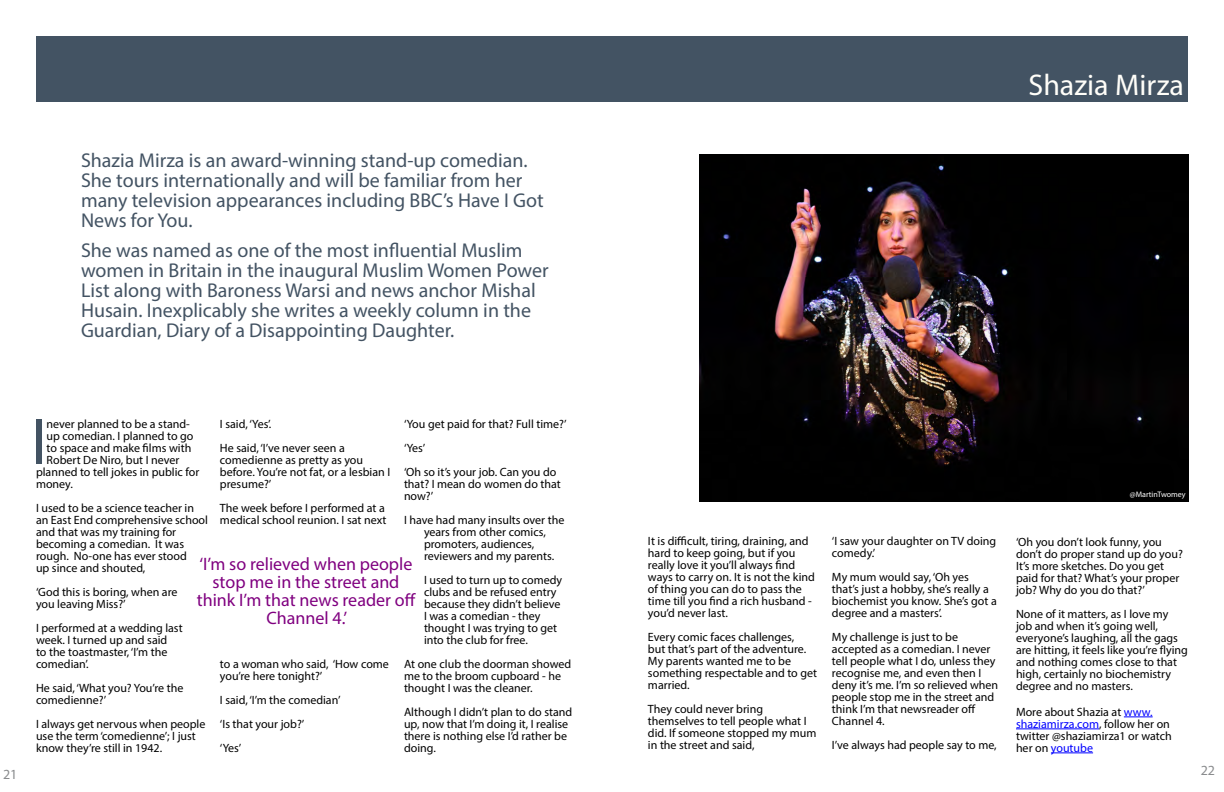
<style>
.page{position:relative;width:1224px;height:792px;background:#fff}
.page>*{position:absolute;margin:0;border:0;box-sizing:border-box;transform-origin:0 0}
.t1{font:65.4px "Myriad Pro";color:#435363}
.t2{font:30px "Myriad Pro";color:#fffef9}
.t3{font:20px/20px "Myriad Pro";color:#435363}
.t4{font:18px/18px "Myriad Pro";color:#800080;text-align:center}
.t5{font:14px "Myriad Pro";color:#8a8c8e}
.t6{font:12px/12px "Myriad Pro";color:#000}
.t7{font:8px "Myriad Pro";color:#fff}
.s1{color:#00f}
</style>
<div class="page">
<div style="left:36px;top:36px;width:540px;height:66px;background:#435363"></div>
<div style="left:576px;top:36px;width:612px;height:66px;background:#435363"></div>
<img style="left:699px;top:154px;width:490px;height:348px">
<svg style="left:1124px;top:717px;width:29px;height:1px"></svg>
<hr style="left:1016px;top:729px;width:83px;height:1px;background:#00f">
<hr style="left:1051px;top:753px;width:42px;height:1px;background:#00f">
<h3 class="t3" style="left:81px;top:150px;width:464px">Shazia Mirza is an award-winning stand-up comedian.<br>She tours internationally and will be familiar from her many television appearances including BBC’s Have I Got News for You.</h3>
<p class="t3" style="left:81px;top:240px;width:469px">She was named as one of the most influential Muslim women in Britain in the inaugural Muslim Women Power List along with Baroness Warsi and news anchor Mishal Husain. Inexplicably she writes a weekly column in the Guardian, Diary of a Disappointing Daughter.</p>
<p class="t6" style="left:404px;top:412px;width:164px;line-height:24px">‘You get paid for that? Full time?’ ‘Yes’<br>‘Oh so it’s your job. Can you do</p>
<p class="t6" style="left:404px;top:478px;width:158px">that? I mean do women do that now?’</p>
<p class="t6" style="left:424px;top:514px;width:142px;text-indent:-20px">I have had many insults over the years from other comics, promoters, audiences, reviewers and my parents.</p>
<p class="t6" style="left:424px;top:574px;width:140px">I used to turn up to comedy clubs and be refused entry because they didn’t believe<br>I was a comedian - they thought I was trying to get into the club for free.</p>
<p class="t6" style="left:404px;top:658px;width:169px">At one club the doorman showed me to the broom cupboard - he thought I was the cleaner.</p>
<p class="t6" style="left:404px;top:706px;width:170px">Although I didn’t plan to do stand up, now that I’m doing it, I realise there is nothing else I’d rather be doing.</p>
<h1 class="t1" style="left:31px;top:402px;width:17px">I</h1>
<p class="t6" style="left:47px;top:418px;width:145px">never planned to be a stand-</p>
<p class="t6" style="left:220px;top:412px;width:126px;line-height:24px">I said, ‘Yes’.<br>He said, ‘I’ve never seen a</p>
<p class="t6" style="left:220px;top:454px;width:172px">comedienne as pretty as you before. You’re not fat, or a lesbian I presume?’</p>
<p class="t6" style="left:220px;top:502px;width:168px">The week before I performed at a medical school reunion. I sat next</p>
<p class="t6" style="left:47px;top:430px;width:148px">up comedian. I planned to go</p>
<p class="t6" style="left:47px;top:442px;width:146px">to space and make films with</p>
<p class="t6" style="left:47px;top:454px;width:134px">Robert De Niro, but I never</p>
<p class="t6" style="left:36px;top:466px;width:165px">planned to tell jokes in public for</p>
<p class="t6" style="left:36px;top:478px;width:38px">money.</p>
<p class="t6" style="left:36px;top:502px;width:174px">I used to be a science teacher in an East End comprehensive school and that was my training for becoming a comedian. It was rough. No-one has ever stood<br>up since and shouted,</p>
<p class="t6" style="left:36px;top:586px;width:143px">‘God this is boring, when are you leaving Miss?’</p>
<p class="t6" style="left:36px;top:622px;width:148px">I performed at a wedding last week. I turned up and said<br>to the toastmaster, ‘I’m the comedian’.</p>
<p class="t6" style="left:36px;top:682px;width:149px">He said, ‘What you? You’re the comedienne?’</p>
<p class="t6" style="left:36px;top:718px;width:171px">I always get nervous when people use the term ‘comedienne’; I just know they’re still in 1942.</p>
<h3 class="t4" style="left:197px;top:555px;width:221px">‘I’m so relieved when people stop me in the street and think I’m that news reader off<br>Channel 4.’</h3>
<p class="t6" style="left:220px;top:658px;width:170px">to a woman who said, ‘How come you’re here tonight?’</p>
<p class="t6" style="left:220px;top:688px;width:122px;line-height:24px">I said, ‘I’m the comedian’ ‘Is that your job?’<br>‘Yes’</p>
<h2 class="t2" style="left:1029px;top:67px;width:157px">Shazia Mirza</h2>
<p class="t6" style="left:648px;top:535px;width:168px">It is difficult, tiring, draining, and hard to keep going, but if you really love it you’ll always find ways to carry on. It is not the kind of thing you can do to pass the time till you find a rich husband - you’d never last.</p>
<p class="t6" style="left:648px;top:631px;width:171px">Every comic faces challenges,<br>but that’s part of the adventure.<br>My parents wanted me to be something respectable and to get married.</p>
<p class="t6" style="left:648px;top:703px;width:170px">They could never bring themselves to tell people what I did. If someone stopped my mum in the street and said,</p>
<p class="t6" style="left:832px;top:535px;width:166px">‘I saw your daughter on TV doing comedy.’</p>
<p class="t6" style="left:832px;top:571px;width:166px">My mum would say, ‘Oh yes that’s just a hobby, she’s really a biochemist you know. She’s got a degree and a masters’.</p>
<p class="t6" style="left:832px;top:631px;width:168px">My challenge is just to be accepted as a comedian. I never tell people what I do, unless they recognise me, and even then I deny it’s me. I’m so relieved when people stop me in the street and think I’m that newsreader off<br>Channel 4.</p>
<p class="t6" style="left:832px;top:739px;width:166px">I’ve always had people say to me,</p>
<p class="t7" style="left:1130px;top:490px;width:57px">@MartinTwomey</p>
<p class="t6" style="left:1016px;top:535px;width:168px">‘Oh you don’t look funny, you don’t do proper stand up do you?<br>It’s more sketches. Do you get paid for that? What’s your proper job? Why do you do that?’</p>
<p class="t6" style="left:1016px;top:607px;width:174px">None of it matters, as I love my<br>job and when it’s going well, everyone’s laughing, all the gags are hitting, it feels like you’re flying and nothing comes close to that high, certainly no biochemistry degree and no masters.</p>
<p class="t6" style="left:1016px;top:705px;width:157px">More about Shazia at <span class="s1">www. shaziamirza.com</span>, follow her on twitter @shaziamirza1 or watch her on <span class="s1">youtube</span></p>
<p class="t5" style="left:3px;top:766px;width:16px">21</p>
<p class="t5" style="left:1201px;top:762px;width:16px">22</p>
</div>
